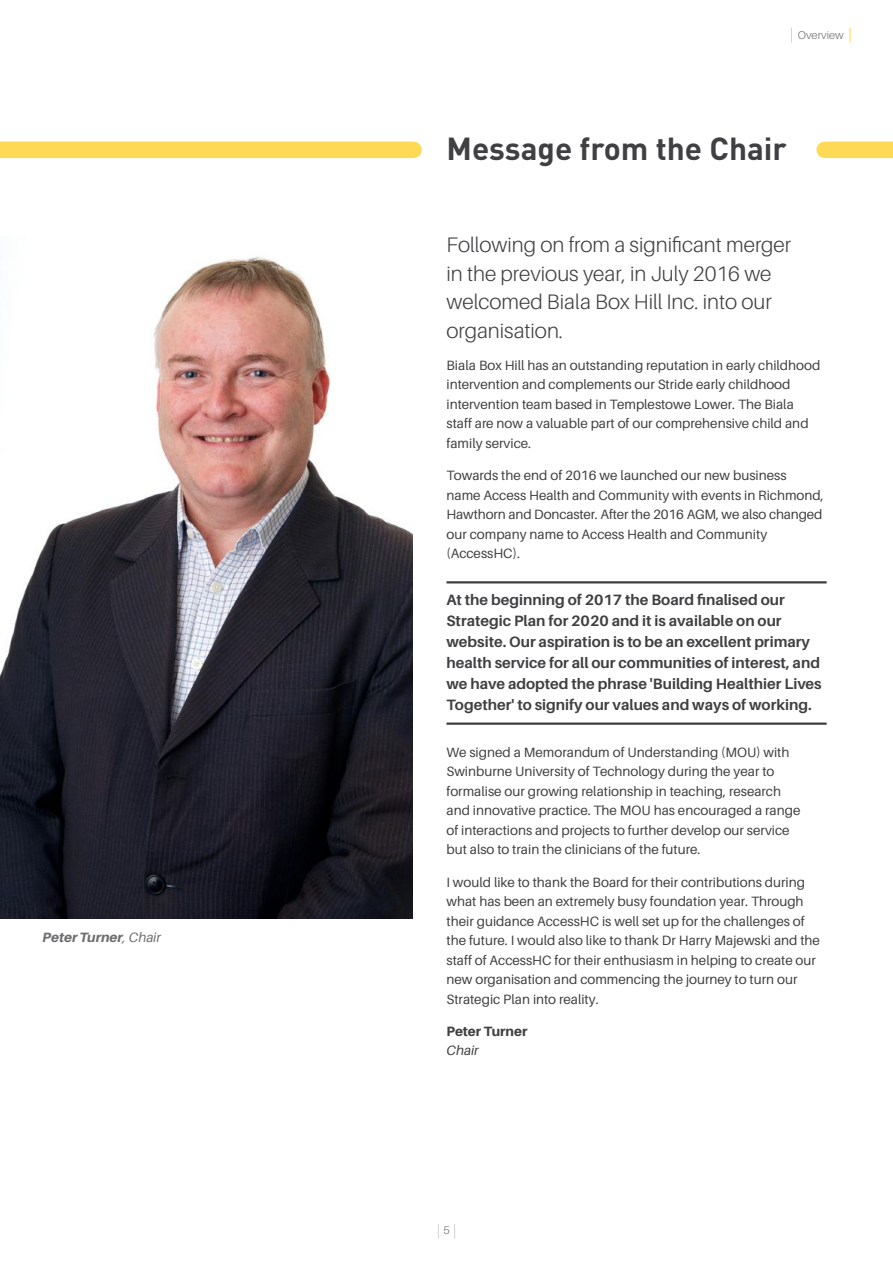
<style>
.page{position:relative;width:893px;height:1263px;background:#fff}
.page>*{position:absolute;margin:0;border:0;box-sizing:border-box;transform-origin:0 0}
.t1{font:700 31.5px "DIN Pro";color:#404042}
.t2{font:300 21px/28.5px "Aileron";color:#404042}
.t3{font:700 15px/21px "Aileron";color:#404042}
.t4{font:13.5px/19.5px "Aileron";color:#404042}
.t5{font:italic 800 13.5px "Aileron";color:#6d6e70}
.t6{font:800 13.5px "Aileron";color:#404042}
.t7{font:italic 13.5px "Aileron";color:#404042}
.t8{font:300 11.25px "Aileron";color:#6d6e70}
.s1{font-weight:400}
</style>
<div class="page">
<svg style="left:438px;top:1224px;width:1px;height:15px"></svg>
<svg style="left:454px;top:1224px;width:1px;height:15px"></svg>
<svg style="left:850px;top:27px;width:1px;height:16px"></svg>
<svg style="left:791px;top:27px;width:1px;height:16px"></svg>
<img style="left:0;top:256px;width:412px;height:662px">
<div style="left:825px;top:142px;width:68px;height:16px;background:#fed955"></div>
<div style="left:0;top:142px;width:414px;height:16px;background:#fed955"></div>
<hr style="left:446px;top:581px;width:381px;height:2px;background:#404042">
<hr style="left:446px;top:722px;width:381px;height:3px;background:#404042">
<p class="t5" style="left:43px;top:930px;width:120px">Peter Turner<span class="s1">, Chair</span></p>
<p class="t8" style="left:798px;top:29px;width:47px">Overview</p>
<h1 class="t1" style="left:446px;top:123px;width:342px">Message from the Chair</h1>
<h2 class="t2" style="left:446px;top:231px;width:346px">Following on from a significant merger in the previous year, in July 2016 we welcomed Biala Box Hill Inc. into our organisation.</h2>
<p class="t4" style="left:446px;top:356px;width:375px">Biala Box Hill has an outstanding reputation in early childhood intervention and complements our Stride early childhood intervention team based in Templestowe Lower. The Biala staff are now a valuable part of our comprehensive child and family service.</p>
<p class="t4" style="left:446px;top:466px;width:379px">Towards the end of 2016 we launched our new business name Access Health and Community with events in Richmond, Hawthorn and Doncaster. After the 2016 AGM, we also changed our company name to Access Health and Community (AccessHC).</p>
<p class="t3" style="left:446px;top:589px;width:377px">At the beginning of 2017 the Board finalised our Strategic Plan for 2020 and it is available on our website. Our aspiration is to be an excellent primary health service for all our communities of interest, and we have adopted the phrase 'Building Healthier Lives Together' to signify our values and ways of working.</p>
<p class="t4" style="left:446px;top:743px;width:355px">We signed a Memorandum of Understanding (MOU) with Swinburne University of Technology during the year to formalise our growing relationship in teaching, research and innovative practice. The MOU has encouraged a range of interactions and projects to further develop our service but also to train the clinicians of the future.</p>
<p class="t4" style="left:446px;top:872px;width:375px">I would like to thank the Board for their contributions during what has been an extremely busy foundation year. Through their guidance AccessHC is well set up for the challenges of the future. I would also like to thank Dr Harry Majewski and the staff of AccessHC for their enthusiasm in helping to create our new organisation and commencing the journey to turn our Strategic Plan into reality.</p>
<p class="t6" style="left:446px;top:1023px;width:82px">Peter Turner</p>
<p class="t7" style="left:446px;top:1043px;width:34px">Chair</p>
<p class="t8" style="left:443px;top:1224px;width:8px">5</p>
</div>
